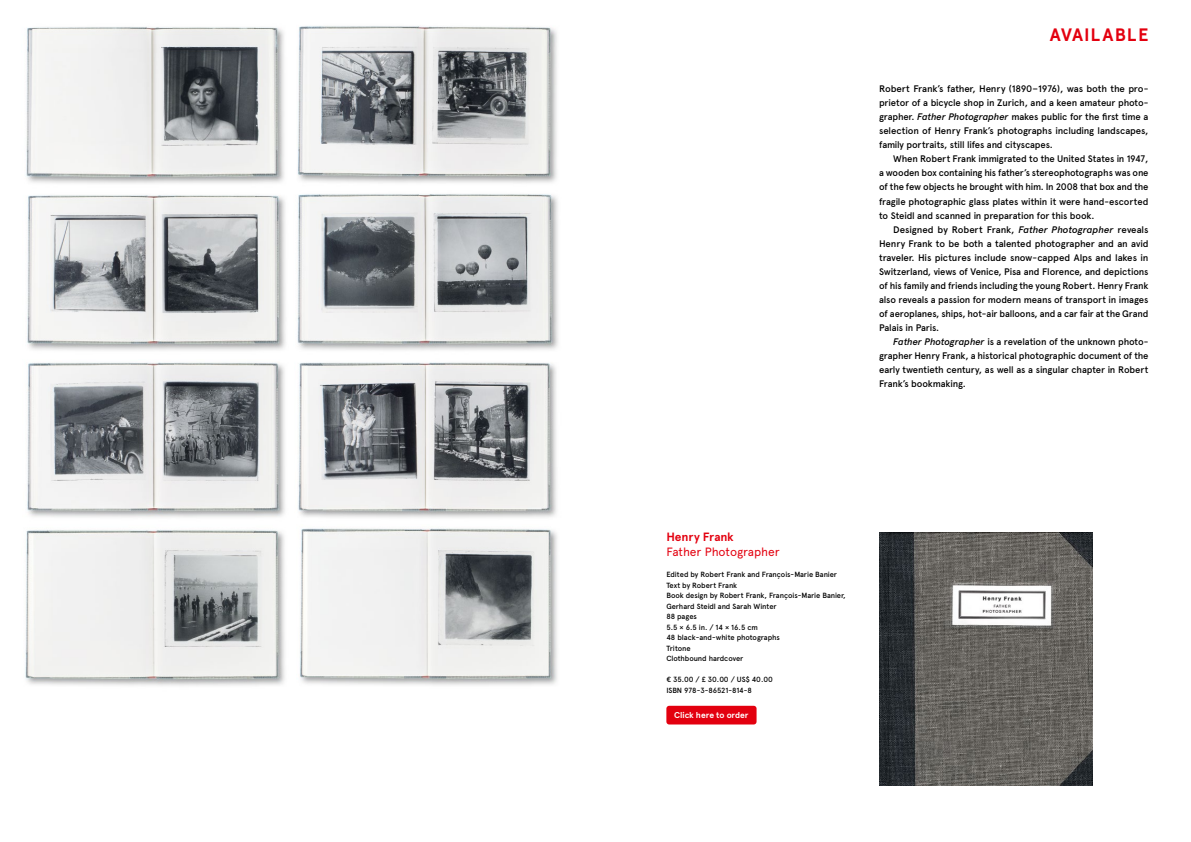
<style>
.page{position:relative;width:1191px;height:842px;background:#fff}
.page>*{position:absolute;margin:0;border:0;box-sizing:border-box;transform-origin:0 0}
.t1{font:700 18px "Apercu Pro";letter-spacing:.06em;color:#e3000f}
.t2{font:12px "Apercu Pro";letter-spacing:-.01em;color:#e3000f}
.t3{font:700 12px "Apercu Pro";letter-spacing:-.01em;color:#e3000f}
.t4{font:500 9.5px/14px "Apercu Pro";letter-spacing:-.015em;color:#000}
.t5{font:700 8.5px "Apercu Pro";letter-spacing:-.005em;color:#fff}
.t6{font:500 7.5px/10.5px "Apercu Pro";letter-spacing:-.01em;color:#000}
.s1{font-style:italic}
</style>
<div class="page">
<img style="left:879px;top:533px;width:213px;height:252px">
<img style="left:298px;top:26px;width:259px;height:157px">
<img style="left:297px;top:194px;width:261px;height:156px">
<img style="left:26px;top:27px;width:258px;height:157px">
<img style="left:27px;top:195px;width:259px;height:155px">
<img style="left:27px;top:362px;width:258px;height:155px">
<img style="left:298px;top:362px;width:259px;height:156px">
<img style="left:25px;top:530px;width:260px;height:156px">
<img style="left:300px;top:528px;width:257px;height:157px">
<div style="left:666px;top:706px;width:90px;height:18px;background:#e3000f;border-radius:3px"></div>
<h1 class="t1" style="left:1049px;top:21px;width:100px">AVAILABLE</h1>
<p class="t4" style="left:879px;top:81px;width:271px">Robert Frank’s father, Henry (1890–1976), was both the pro&shy;prietor of a bicycle shop in Zurich, and a keen amateur photo&shy;grapher. <span class="s1">Father Photographer</span> makes public for the first time a selection of Henry Frank’s photographs including landscapes, family portraits, still lifes and cityscapes.</p>
<p class="t4" style="left:879px;top:151px;width:271px;text-align:justify;text-indent:14px">When Robert Frank immigrated to the United States in 1947, a wooden box containing his father’s stereophotographs was one of the few objects he brought with him. In 2008 that box and the fragile photographic glass plates within it were hand-escorted to Steidl and scanned in preparation for this book.</p>
<p class="t4" style="left:879px;top:221px;width:271px;text-align:justify;text-indent:14px">Designed by Robert Frank, <span class="s1">Father Photographer</span> reveals Henry Frank to be both a talented photographer and an avid traveler. His pictures include snow-capped Alps and lakes in Switzerland, views of Venice, Pisa and Florence, and depictions of his family and friends including the young Robert. Henry Frank also reveals a passion for modern means of transport in images of aeroplanes, ships, hot-air balloons, and a car fair at the Grand Palais in Paris.</p>
<p class="t4" style="left:879px;top:333px;width:271px;text-indent:14px"><span class="s1">Father Photographer</span> is a revelation of the unknown photo&shy;grapher Henry Frank, a historical photographic document of the early twentieth century, as well as a singular chapter in Robert Frank’s bookmaking.</p>
<p class="t3" style="left:666px;top:528px;width:69px">Henry Frank</p>
<p class="t2" style="left:666px;top:543px;width:115px">Father Photographer</p>
<p class="t6" style="left:666px;top:569px;width:181px">Edited by Robert Frank and François-Marie Banier<br>Text by Robert Frank<br>Book design by Robert Frank, François-Marie Banier,<br>Gerhard Steidl and Sarah Winter<br>88 pages<br>5.5 × 6.5 in. / 14 × 16.5 cm<br>48 black-and-white photographs<br>Tritone<br>Clothbound hardcover</p>
<p class="t6" style="left:666px;top:674px;width:108px">€ 35.00 / £ 30.00 / US$ 40.00<br>ISBN 978-3-86521-814-8</p>
<p class="t5" style="left:674px;top:709px;width:76px">Click here to order</p>
</div>
